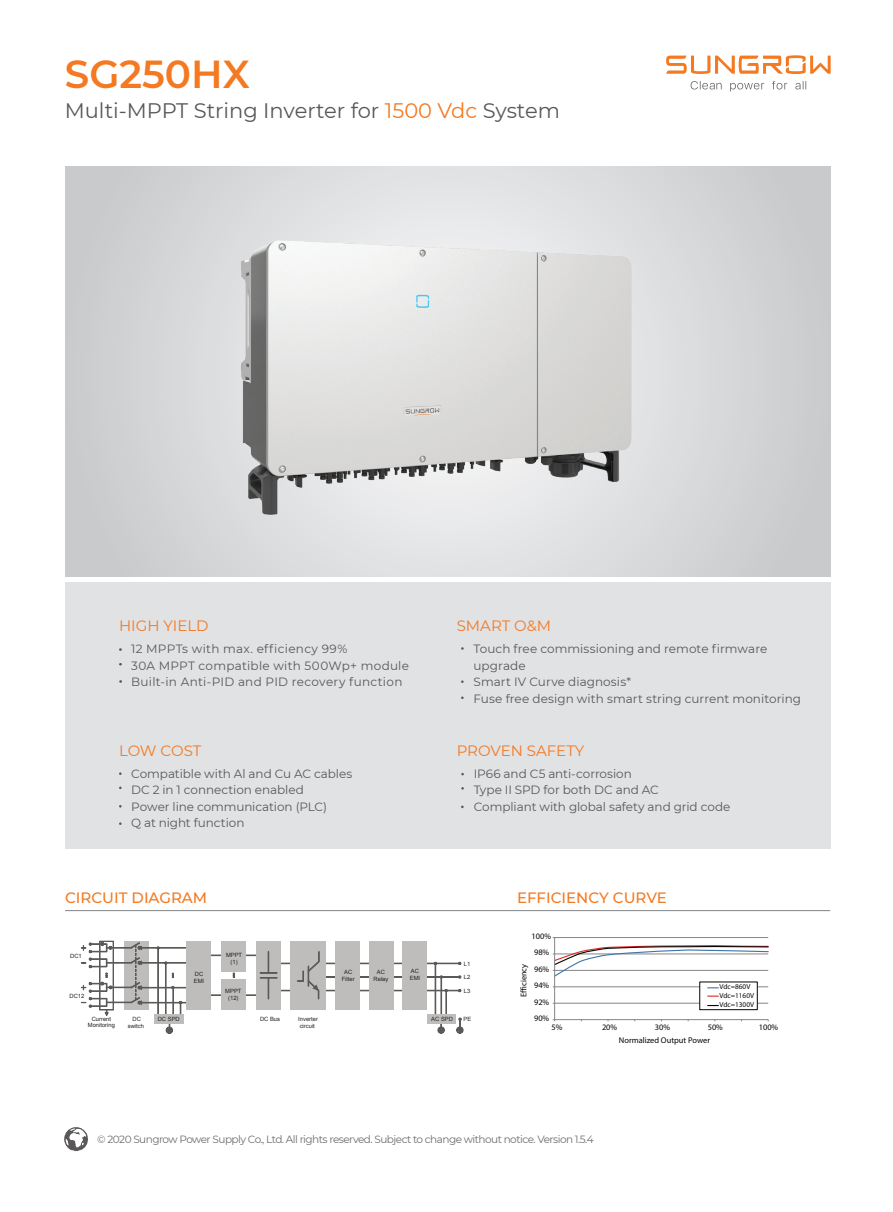
<style>
.page{position:relative;width:893px;height:1212px;background:#fff}
.page>*{position:absolute;margin:0;border:0;box-sizing:border-box;transform-origin:0 0}
.t1{font:600 39px "Montserrat";color:#f47921}
.t2{font:21px "Montserrat";color:#57585a}
.t3{font:15px "Montserrat";color:#f47921}
.t4{font:500 15px "Montserrat";color:#f47921}
.t5{font:12px/16.5px "Montserrat";color:#57585a}
.t6{font:12px/16.5px "Montserrat";letter-spacing:.025em;color:#57585a}
.t7{font:10.5px "Montserrat";letter-spacing:-.05em;color:#6c6d70}
.t8{font:800 8.4px "Helvetica Neue LT Std";color:#070504}
.t9{font:800 7.2px/8.2px "Helvetica Neue LT Std";color:#070504}
.t10{font:5.85px/6.9px "Arial";color:#231f20;text-align:center}
.s1{color:#f47921}
</style>
<div class="page">
<img style="left:64px;top:1127px;width:24px;height:25px">
<svg style="left:666px;top:55px;width:165px;height:19px"></svg>
<svg style="left:691px;top:81px;width:31px;height:8px"></svg>
<svg style="left:730px;top:83px;width:34px;height:8px"></svg>
<svg style="left:795px;top:81px;width:11px;height:8px"></svg>
<svg style="left:772px;top:81px;width:15px;height:8px"></svg>
<div style="left:66px;top:582px;width:765px;height:266px;background:#e1e2e4"></div>
<svg style="left:66px;top:167px;width:765px;height:410px;background:#d4d5d7"></svg>
<img style="left:227px;top:219px;width:427px;height:317px">
<hr style="left:65px;top:910px;width:765px;height:1px;background:#808285">
<hr style="left:553px;top:937px;width:215px;height:1px;background:#858586">
<hr style="left:553px;top:986px;width:215px;height:1px;background:#858586">
<hr style="left:553px;top:1003px;width:215px;height:1px;background:#858586">
<hr style="left:553px;top:1019px;width:215px;height:1px;background:#858586">
<svg style="left:553px;top:945px;width:216px;height:32px"></svg>
<div style="left:700px;top:982px;width:57px;height:28px;background:#fff"></div>
<div style="left:699px;top:982px;width:58px;height:28px;border:1px solid #070504"></div>
<svg style="left:708px;top:995px;width:10px;height:2px"></svg>
<hr style="left:554px;top:937px;width:1px;height:82px;background:#858586">
<div style="left:124px;top:941px;width:24px;height:68px;background:#bebdbc"></div>
<div style="left:200px;top:995px;width:69px;height:1px;border:1px solid #595958"></div>
<div style="left:141px;top:1002px;width:65px;height:1px;border:1px solid #595958"></div>
<div style="left:142px;top:987px;width:59px;height:1px;border:1px solid #595958"></div>
<div style="left:200px;top:955px;width:69px;height:1px;border:1px solid #595958"></div>
<div style="left:322px;top:977px;width:137px;height:1px;border:1px solid #595958"></div>
<svg style="left:457px;top:1018px;width:6px;height:15px"></svg>
<div style="left:441px;top:977px;width:1px;height:38px;border:1px solid #595958"></div>
<div style="left:435px;top:964px;width:1px;height:50px;border:1px solid #595958"></div>
<div style="left:427px;top:1014px;width:29px;height:9px;background:#bebdbc"></div>
<svg style="left:438px;top:989px;width:9px;height:44px"></svg>
<div style="left:142px;top:962px;width:64px;height:1px;border:1px solid #595958"></div>
<div style="left:268px;top:963px;width:191px;height:1px;border:1px solid #595958"></div>
<div style="left:272px;top:990px;width:187px;height:1px;border:1px solid #595958"></div>
<div style="left:335px;top:941px;width:24px;height:68px;background:#bebdbc"></div>
<div style="left:369px;top:941px;width:24px;height:68px;background:#bebdbc"></div>
<div style="left:402px;top:941px;width:25px;height:68px;background:#bebdbc"></div>
<div style="left:290px;top:941px;width:36px;height:68px;background:#bebdbc"></div>
<svg style="left:297px;top:951px;width:22px;height:48px"></svg>
<div style="left:142px;top:947px;width:59px;height:1px;border:1px solid #595958"></div>
<div style="left:256px;top:941px;width:25px;height:68px;background:#bebdbc"></div>
<svg style="left:260px;top:951px;width:17px;height:48px"></svg>
<div style="left:187px;top:941px;width:24px;height:68px;background:#bebdbc"></div>
<div style="left:221px;top:941px;width:25px;height:30px;background:#bebdbc"></div>
<div style="left:221px;top:979px;width:25px;height:30px;background:#bebdbc"></div>
<svg style="left:81px;top:941px;width:61px;height:74px"></svg>
<div style="left:158px;top:948px;width:1px;height:67px;border:1px solid #595958"></div>
<svg style="left:179px;top:1001px;width:3px;height:13px"></svg>
<div style="left:173px;top:986px;width:1px;height:32px;border:1px solid #595958"></div>
<div style="left:165px;top:963px;width:1px;height:58px;border:1px solid #595958"></div>
<svg style="left:166px;top:1023px;width:7px;height:10px"></svg>
<div style="left:155px;top:1014px;width:29px;height:9px;background:#bebdbc"></div>
<h1 class="t1" style="left:65px;top:47px;width:186px">SG250HX</h1>
<h2 class="t2" style="left:65px;top:96px;width:497px">Multi-MPPT String Inverter for <span class="s1">1500 Vdc</span> System</h2>
<p class="t3" style="left:119px;top:615px;width:91px">HIGH YIELD</p>
<p class="t3" style="left:457px;top:615px;width:96px">SMART O&amp;M</p>
<p class="t6" style="left:131px;top:640px;width:279px">12 MPPTs with max. efficiency 99%<br>30A MPPT compatible with 500Wp+ module<br>Built-in Anti-PID and PID recovery function</p>
<p class="t5" style="left:474px;top:640px;width:329px">Touch free commissioning and remote firmware upgrade<br>Smart IV Curve diagnosis*<br>Fuse free design with smart string current monitoring</p>
<p class="t3" style="left:119px;top:740px;width:84px">LOW COST</p>
<p class="t3" style="left:457px;top:740px;width:129px">PROVEN SAFETY</p>
<p class="t5" style="left:131px;top:765px;width:223px">Compatible with Al and Cu AC cables<br>DC 2 in 1 connection enabled<br>Power line communication (PLC)<br>Q at night function</p>
<p class="t5" style="left:474px;top:765px;width:258px">IP66 and C5 anti-corrosion<br>Type II SPD for both DC and AC<br>Compliant with global safety and grid code</p>
<p class="t4" style="left:65px;top:887px;width:144px">CIRCUIT DIAGRAM</p>
<p class="t4" style="left:517px;top:887px;width:151px">EFFICIENCY CURVE</p>
<p class="t8" style="left:531px;top:931px;width:21px">100%</p>
<p class="t10" style="left:70px;top:952px;width:13px">DC1</p>
<p class="t10" style="left:70px;top:992px;width:16px">DC12</p>
<p class="t10" style="left:194px;top:970px;width:12px;text-align:left">DC<br>EMI</p>
<p class="t10" style="left:226px;top:951px;width:18px">MPPT (1)</p>
<p class="t10" style="left:225px;top:988px;width:18px">MPPT (12)</p>
<p class="t10" style="left:342px;top:968px;width:14px">AC<br>Filter</p>
<p class="t10" style="left:374px;top:968px;width:16px">AC<br>Relay</p>
<p class="t10" style="left:410px;top:968px;width:12px;text-align:left">AC<br>EMI</p>
<p class="t10" style="left:464px;top:960px;width:8px">L1</p>
<p class="t10" style="left:464px;top:974px;width:8px">L2</p>
<p class="t10" style="left:464px;top:988px;width:8px">L3</p>
<p class="t8" style="left:534px;top:947px;width:17px">98%</p>
<p class="t8" style="left:518px;top:997px;width:35px;rotate:-90deg">E ciency</p>
<p class="t8" style="left:534px;top:964px;width:17px">96%</p>
<p class="t8" style="left:534px;top:980px;width:17px">94%</p>
<p class="t8" style="left:534px;top:996px;width:17px">92%</p>
<p class="t9" style="left:719px;top:982px;width:36px">Vdc=860V<br>Vdc=1160V</p>
<p class="t9" style="left:719px;top:1000px;width:36px">Vdc=1300V</p>
<p class="t10" style="left:88px;top:1015px;width:29px">Current<br>Monitoring</p>
<p class="t10" style="left:158px;top:1015px;width:23px">DC SPD</p>
<p class="t10" style="left:128px;top:1015px;width:18px">DC switch</p>
<p class="t10" style="left:260px;top:1016px;width:22px">DC Bus</p>
<p class="t10" style="left:298px;top:1015px;width:21px;text-align:left">Inverter circuit</p>
<p class="t10" style="left:431px;top:1015px;width:23px">AC SPD</p>
<p class="t10" style="left:464px;top:1016px;width:9px">PE</p>
<p class="t8" style="left:534px;top:1013px;width:17px">90%</p>
<p class="t8" style="left:552px;top:1022px;width:12px">5%</p>
<p class="t8" style="left:602px;top:1022px;width:17px">20%</p>
<p class="t8" style="left:655px;top:1022px;width:17px">30%</p>
<p class="t8" style="left:708px;top:1022px;width:17px">50%</p>
<p class="t8" style="left:759px;top:1022px;width:21px">100%</p>
<p class="t8" style="left:619px;top:1035px;width:93px">Normalized Output Power</p>
<p class="t7" style="left:97px;top:1132px;width:498px">© 2020 Sungrow Power Supply Co., Ltd. All rights reserved. Subject to change without notice. Version 1.5.4</p>
</div>
